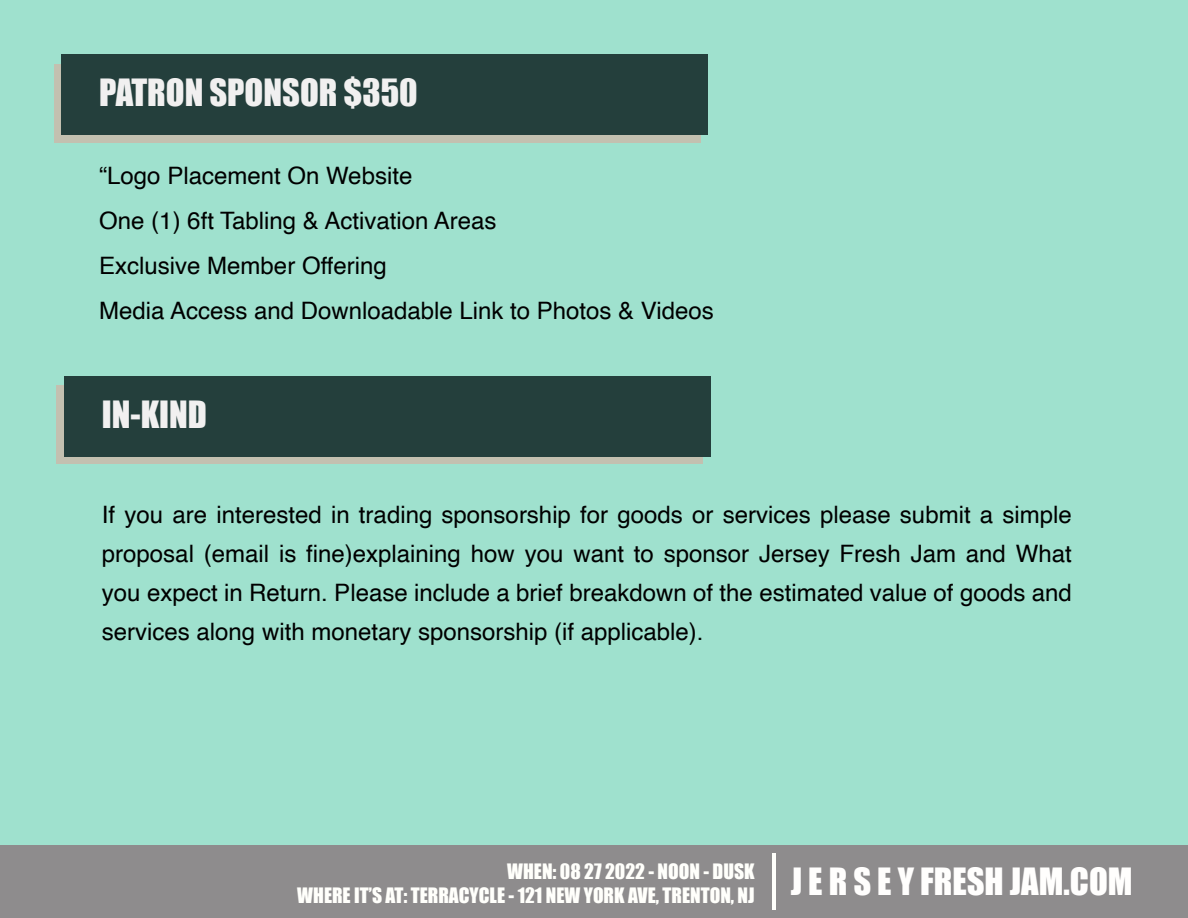
<style>
.page{position:relative;width:1188px;height:918px;background:#9fe1ce}
.page>*{position:absolute;margin:0;border:0;box-sizing:border-box;transform-origin:0 0}
.t1{font:34.5px "Impact";color:#f1f0f0}
.t2{font:24px/45px "Helvetica";color:#000}
.t3{font:19.5px/23.4px "Impact";color:#fffffb}
</style>
<div class="page">
<div style="left:0;top:845px;width:1188px;height:73px;background:#8e8c8d"></div>
<hr style="left:772px;top:853px;width:3px;height:57px;background:#fffffb">
<div style="left:54px;top:64px;width:647px;height:79px;background:#c3c0b0"></div>
<div style="left:61px;top:54px;width:647px;height:81px;background:#243f3c"></div>
<div style="left:57px;top:385px;width:646px;height:79px;background:#c3c0b0"></div>
<div style="left:64px;top:376px;width:646px;height:81px;background:#243f3c"></div>
<h1 class="t1" style="left:99px;top:66px;width:320px">PATRON SPONSOR $350</h1>
<p class="t2" style="left:99px;top:154px;width:616px">“Logo Placement On Website<br>One (1) 6ft Tabling &amp; Activation Areas<br>Exclusive Member Offering<br>Media Access and Downloadable Link to Photos &amp; Videos</p>
<h1 class="t1" style="left:102px;top:387px;width:107px">IN-KIND</h1>
<p class="t2" style="left:102px;top:496px;width:971px;line-height:39px;text-align:justify">If you are interested in trading sponsorship for goods or services please submit a simple proposal (email is fine)explaining how you want to sponsor Jersey Fresh Jam and What you expect in Return. Please include a brief breakdown of the estimated value of goods and services along with monetary sponsorship (if applicable).</p>
<p class="t3" style="left:297px;top:860px;width:837px;text-indent:210px">WHEN: 08 27 2022 - NOON - DUSK<br>WHERE IT’S AT: TERRACYCLE - 121 NEW YORK AVE, TRENTON, NJ <sup>J</sup> <sup>E</sup> <sup>R</sup> <sup>S</sup> <sup>E</sup> <sup>Y</sup> <sup>FRESH</sup> <sup>JAM.COM</sup></p>
</div>
